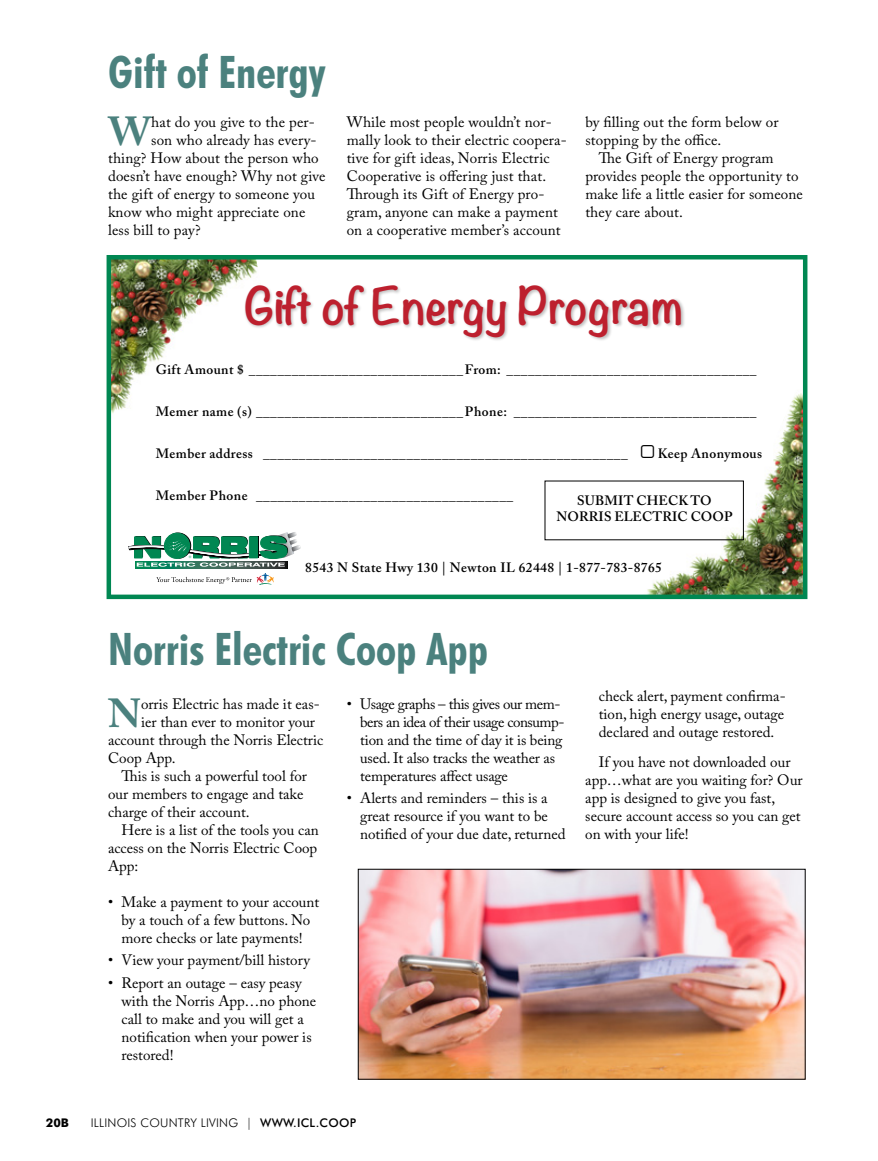
<style>
.page{position:relative;width:878px;height:1161px;background:#fff}
.page>*{position:absolute;margin:0;border:0;box-sizing:border-box;transform-origin:0 0}
.t1{font:700 condensed 45px "Futura BT";color:#4b817e}
.t2{font:700 45px "Noteworthy";color:#bd202e}
.t3{font:700 40.35px "Adobe Caslon Pro";color:#4b817e}
.t4{font:15px/18px "Adobe Caslon Pro";color:#000}
.t5{font:600 13.5px/16.2px "Adobe Caslon Pro";letter-spacing:.03em;color:#000;text-align:center}
.t6{font:300 12px "Futura BT";letter-spacing:.02em;color:#000}
.t7{font:700 12px "Futura BT";color:#000}
.s1{font-weight:500}
</style>
<div class="page">
<svg style="left:106px;top:255px;width:702px;height:345px"></svg>
<svg style="left:135px;top:567px;width:152px;height:1px"></svg>
<svg style="left:129px;top:532px;width:172px;height:35px"></svg>
<svg style="left:156px;top:573px;width:118px;height:12px"></svg>
<div style="left:244px;top:284px;width:441px;height:57px;background:#000;opacity:.25"></div>
<img style="left:360px;top:871px;width:443px;height:206px">
<svg style="left:641px;top:445px;width:13px;height:13px"></svg>
<h1 class="t1" style="left:108px;top:45px;width:219px">Gift of Energy</h1>
<h2 class="t3" style="left:108px;top:107px;width:44px">W</h2>
<p class="t4" style="left:151px;top:112px;width:165px">hat do you give to the per-</p>
<p class="t4" style="left:151px;top:130px;width:167px">son who already has every-</p>
<p class="t4" style="left:108px;top:148px;width:212px">thing? How about the person who</p>
<p class="t4" style="left:108px;top:166px;width:219px">doesn’t have enough? Why not give</p>
<p class="t4" style="left:108px;top:184px;width:208px">the gift of energy to someone you</p>
<p class="t4" style="left:108px;top:202px;width:199px">know who might appreciate one</p>
<p class="t4" style="left:108px;top:220px;width:94px">less bill to pay?</p>
<p class="t4" style="left:347px;top:112px;width:222px">While most people wouldn’t nor&shy;mally look to their electric coopera&shy;tive for gift ideas, Norris Electric Cooperative is offering just that.<br>Through its Gift of Energy pro&shy;gram, anyone can make a payment on a cooperative member’s account</p>
<p class="t4" style="left:585px;top:112px;width:195px">by filling out the form below or stopping by the office.</p>
<p class="t4" style="left:585px;top:148px;width:219px;text-indent:14px">The Gift of Energy program provides people the opportunity to make life a little easier for someone they care about.</p>
<h1 class="t2" style="left:244px;top:266px;width:441px">Gift of Energy Program</h1>
<p class="t5" style="left:156px;top:362px;width:602px">Gift Amount $ ______________________________From: ___________________________________</p>
<p class="t5" style="left:156px;top:404px;width:602px">Memer name (s) _____________________________Phone: __________________________________</p>
<p class="t5" style="left:156px;top:446px;width:473px">Member address ___________________________________________________</p>
<p class="t5" style="left:657px;top:446px;width:106px">Keep Anonymous</p>
<p class="t5" style="left:156px;top:488px;width:359px">Member Phone ____________________________________</p>
<p class="t5" style="left:556px;top:492px;width:178px">SUBMIT CHECK TO<br>NORRIS ELECTRIC COOP</p>
<p class="t5" style="left:305px;top:560px;width:358px">8543 N State Hwy 130 | Newton IL 62448 | 1-877-783-8765</p>
<h1 class="t1" style="left:108px;top:622px;width:382px">Norris Electric Coop App</h1>
<h2 class="t3" style="left:108px;top:689px;width:34px">N</h2>
<p class="t4" style="left:141px;top:694px;width:180px">orris Electric has made it eas-</p>
<p class="t4" style="left:360px;top:694px;width:206px;text-indent:-14px">• Usage graphs – this gives our mem&shy;bers an idea of their usage consump&shy;tion and the time of day it is being used. It also tracks the weather as temperatures affect usage</p>
<p class="t4" style="left:360px;top:789px;width:207px;text-indent:-14px">• Alerts and reminders – this is a great resource if you want to be notified of your due date, returned</p>
<p class="t4" style="left:141px;top:712px;width:175px">ier than ever to monitor your</p>
<p class="t4" style="left:108px;top:730px;width:217px">account through the Norris Electric</p>
<p class="t4" style="left:108px;top:748px;width:69px">Coop App.</p>
<p class="t4" style="left:121px;top:766px;width:187px">This is such a powerful tool for</p>
<p class="t4" style="left:108px;top:784px;width:197px">our members to engage and take</p>
<p class="t4" style="left:108px;top:802px;width:143px">charge of their account.</p>
<p class="t4" style="left:121px;top:820px;width:199px">Here is a list of the tools you can</p>
<p class="t4" style="left:108px;top:838px;width:211px">access on the Norris Electric Coop</p>
<p class="t4" style="left:108px;top:856px;width:32px">App:</p>
<p class="t4" style="left:108px;top:892px;width:213px;text-align:center">• Make a payment to your account by a touch of a few buttons. No more checks or late payments!</p>
<p class="t4" style="left:108px;top:951px;width:203px">• View your payment/bill history</p>
<p class="t4" style="left:121px;top:973px;width:196px;text-indent:-14px">• Report an outage – easy peasy with the Norris App…no phone call to make and you will get a notification when your power is restored!</p>
<p class="t4" style="left:598px;top:687px;width:188px;text-align:justify">check alert, payment confirma&shy;tion, high energy usage, outage declared and outage restored.</p>
<p class="t4" style="left:585px;top:753px;width:219px;text-indent:14px">If you have not downloaded our app…what are you waiting for? Our app is designed to give you fast, secure account access so you can get on with your life!</p>
<p class="t7" style="left:46px;top:1116px;width:25px">20b</p>
<p class="t6" style="left:91px;top:1116px;width:267px">ILLINOIS COUNTRY LIVING | <span class="s1">WWW.ICL.COOP</span></p>
</div>
